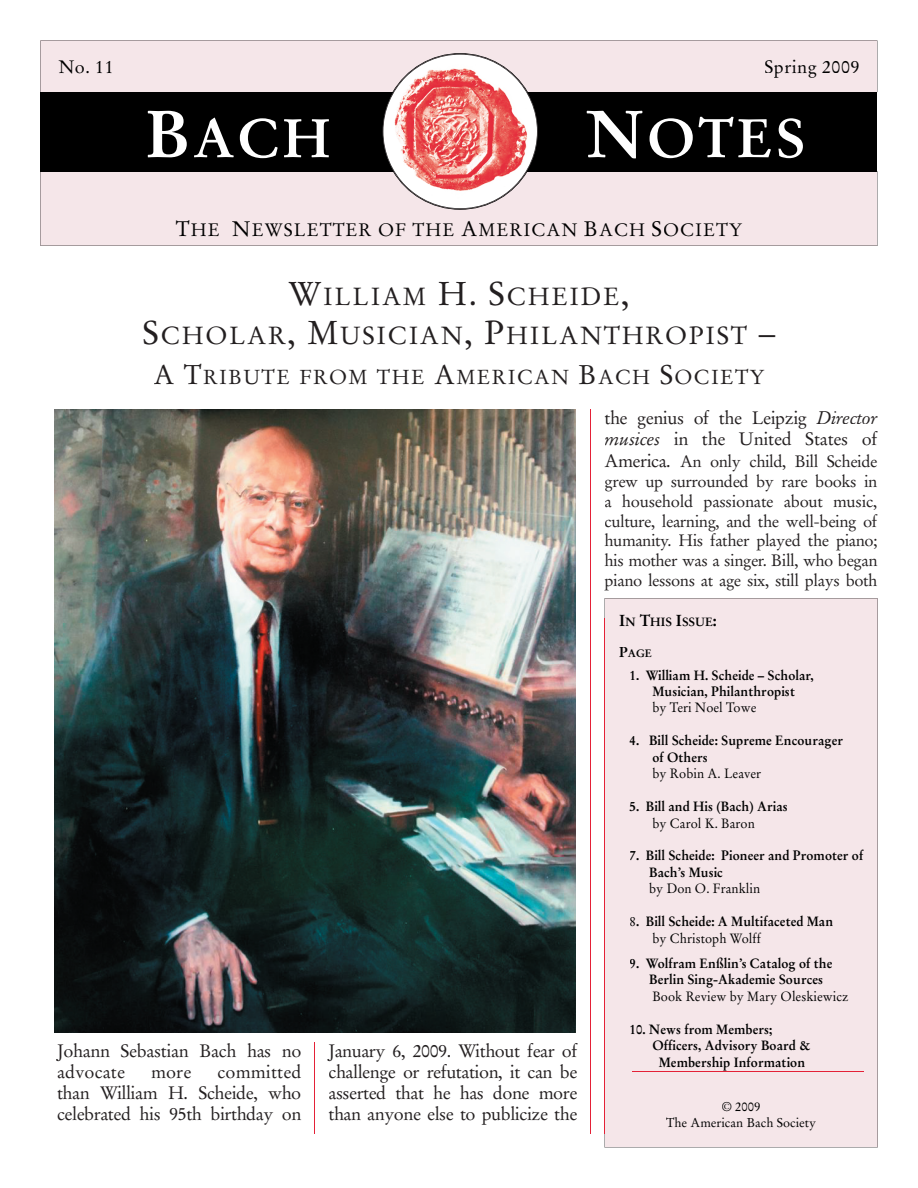
<style>
.page{position:relative;width:918px;height:1188px;background:#fff}
.page>*{position:absolute;margin:0;border:0;box-sizing:border-box;transform-origin:0 0}
.t1{font:700 54px "Stempel Garamond";letter-spacing:.05em;color:#fff}
.t2{font:24.75px/39.6px "Stempel Garamond";letter-spacing:.065em;color:#231f20;text-align:center}
.t3{font:20.25px "Stempel Garamond";letter-spacing:.065em;color:#231f20}
.t4{font:18px/21px "Stempel Garamond";letter-spacing:-.025em;color:#231f20}
.t5{font:18px "Stempel Garamond";letter-spacing:.055em;color:#000}
.t6{font:18px "Stempel Garamond";letter-spacing:.025em;color:#000}
.t7{font:16.5px/20px "Stempel Garamond";letter-spacing:-.025em;color:#231f20;text-align:justify}
.t8{font:700 13.5px/16.5px "Stempel Garamond";letter-spacing:.005em;color:#000;scale:.95 1}
.t9{font:13.5px "Stempel Garamond";letter-spacing:.005em;color:#000;scale:.95 1}
.t10{font:12.75px/15.9px "Stempel Garamond";color:#000;text-align:center}
.t11{font:700 12px "Stempel Garamond";color:#000}
.t12{font:700 10.8px "Stempel Garamond";color:#000}
.s1{font-size:66px}
.s2{font-size:21px}
.s3{font-size:33px}
.s4{font-size:27px}
.s5{font-style:italic}
.s6{font-size:18px}
.s7{font-size:15.9px}
.s8{font-size:14.4px}
.s9{font-weight:400}
</style>
<div class="page">
<div style="left:41px;top:41px;width:836px;height:205px;background:#f5e6e9"></div>
<div style="left:40px;top:92px;width:838px;height:79px;background:#000"></div>
<svg style="left:382px;top:53px;width:157px;height:157px"></svg>
<img style="left:383px;top:54px;width:155px;height:155px">
<div style="left:765px;top:60px;width:8px;height:13px;background:#f5e6e9"></div>
<div style="left:774px;top:59px;width:42px;height:18px;background:#f5e6e9"></div>
<div style="left:817px;top:60px;width:42px;height:13px;background:#f5e6e9"></div>
<div style="left:59px;top:60px;width:53px;height:13px;background:#f5e6e9"></div>
<div style="left:176px;top:220px;width:13px;height:16px;background:#f5e6e9"></div>
<div style="left:192px;top:223px;width:34px;height:13px;background:#f5e6e9"></div>
<div style="left:232px;top:221px;width:18px;height:16px;background:#f5e6e9"></div>
<div style="left:252px;top:222px;width:204px;height:14px;background:#f5e6e9"></div>
<div style="left:462px;top:221px;width:15px;height:15px;background:#f5e6e9"></div>
<div style="left:479px;top:223px;width:100px;height:14px;background:#f5e6e9"></div>
<div style="left:585px;top:221px;width:12px;height:15px;background:#f5e6e9"></div>
<div style="left:600px;top:223px;width:46px;height:13px;background:#f5e6e9"></div>
<div style="left:652px;top:221px;width:9px;height:15px;background:#f5e6e9"></div>
<div style="left:664px;top:222px;width:79px;height:14px;background:#f5e6e9"></div>
<div style="left:605px;top:598px;width:273px;height:549px;background:#f5e6e9"></div>
<hr style="left:632px;top:1072px;width:232px;height:1px;background:#e42137">
<hr style="left:315px;top:1042px;width:1px;height:92px;background:#e42137">
<hr style="left:604px;top:618px;width:1px;height:516px;background:#e42137">
<hr style="left:631px;top:670px;width:4px;height:10px;background:#f5e6e9">
<div style="left:646px;top:669px;width:171px;height:13px;background:#f5e6e9"></div>
<div style="left:630px;top:685px;width:165px;height:15px;background:#f5e6e9"></div>
<div style="left:630px;top:702px;width:126px;height:14px;background:#f5e6e9"></div>
<div style="left:630px;top:736px;width:5px;height:9px;background:#f5e6e9"></div>
<div style="left:649px;top:735px;width:194px;height:14px;background:#f5e6e9"></div>
<div style="left:630px;top:751px;width:77px;height:11px;background:#f5e6e9"></div>
<div style="left:630px;top:768px;width:91px;height:14px;background:#f5e6e9"></div>
<div style="left:725px;top:769px;width:36px;height:9px;background:#f5e6e9"></div>
<div style="left:630px;top:802px;width:5px;height:9px;background:#f5e6e9"></div>
<div style="left:646px;top:801px;width:141px;height:13px;background:#f5e6e9"></div>
<div style="left:653px;top:817px;width:102px;height:14px;background:#f5e6e9"></div>
<div style="left:630px;top:851px;width:6px;height:10px;background:#f5e6e9"></div>
<div style="left:646px;top:850px;width:218px;height:11px;background:#f5e6e9"></div>
<div style="left:630px;top:866px;width:93px;height:11px;background:#f5e6e9"></div>
<div style="left:650px;top:883px;width:27px;height:14px;background:#f5e6e9"></div>
<div style="left:678px;top:883px;width:82px;height:11px;background:#f5e6e9"></div>
<div style="left:630px;top:917px;width:5px;height:9px;background:#f5e6e9"></div>
<div style="left:646px;top:916px;width:82px;height:10px;background:#f5e6e9"></div>
<div style="left:728px;top:916px;width:76px;height:10px;background:#f5e6e9"></div>
<div style="left:807px;top:917px;width:26px;height:9px;background:#f5e6e9"></div>
<div style="left:653px;top:932px;width:108px;height:14px;background:#f5e6e9"></div>
<div style="left:630px;top:959px;width:13px;height:9px;background:#f5e6e9"></div>
<div style="left:646px;top:958px;width:186px;height:14px;background:#f5e6e9"></div>
<div style="left:630px;top:974px;width:170px;height:14px;background:#f5e6e9"></div>
<div style="left:801px;top:978px;width:22px;height:7px;background:#f5e6e9"></div>
<div style="left:630px;top:990px;width:147px;height:15px;background:#f5e6e9"></div>
<div style="left:781px;top:990px;width:67px;height:11px;background:#f5e6e9"></div>
<div style="left:631px;top:1023px;width:141px;height:13px;background:#f5e6e9"></div>
<div style="left:653px;top:1040px;width:207px;height:14px;background:#f5e6e9"></div>
<div style="left:630px;top:1056px;width:175px;height:14px;background:#f5e6e9"></div>
<img style="left:55px;top:409px;width:520px;height:623px">
<hr style="left:590px;top:410px;width:1px;height:724px;background:#e42137">
<h3 class="t5" style="left:58px;top:56px;width:57px">No. 11</h3>
<h3 class="t6" style="left:764px;top:56px;width:97px">Spring 2009</h3>
<h1 class="t1" style="left:146px;top:105px;width:186px"><span class="s1">B</span>ACH</h1>
<h1 class="t1" style="left:585px;top:105px;width:222px"><span class="s1">N</span>OTES</h1>
<h3 class="t5" style="left:176px;top:219px;width:568px"><span class="s2">T</span>HE <span class="s2">N</span>EWSLETTER OF THE <span class="s2">A</span>MERICAN <span class="s2">B</span>ACH <span class="s2">S</span>OCIETY</h3>
<h2 class="t2" style="left:143px;top:277px;width:634px"><span class="s3">W</span>ILLIAM <span class="s3">H. S</span>CHEIDE<span class="s3">,<br>S</span>CHOLAR<span class="s3">, M</span>USICIAN<span class="s3">, P</span>HILANTHROPIST <span class="s3">–</span></h2>
<h3 class="t3" style="left:153px;top:365px;width:613px"><span class="s4">A T</span>RIBUTE FROM THE <span class="s4">A</span>MERICAN <span class="s4">B</span>ACH <span class="s4">S</span>OCIETY</h3>
<h3 class="t4" style="left:604px;top:407px;width:275px;line-height:21.8px">the genius of the Leipzig <span class="s5">Director musices</span> in the United States of</h3>
<p class="t7" style="left:604px;top:451px;width:275px"><span class="s6">America.</span> An only child, Bill Scheide grew up surrounded by rare books in a household passionate about music, culture, learning, and the well-being of humanity. His father played the piano; his mother was a singer. Bill, who began piano lessons at age six, still plays both</p>
<h3 class="t4" style="left:57px;top:1041px;width:246px">Johann Sebastian Bach has no advocate</h3>
<h3 class="t4" style="left:57px;top:1062px;width:246px;text-align:justify;text-indent:160px">committed than William H. Scheide, who celebrated his 95th birthday on</h3>
<h3 class="t4" style="left:151px;top:1062px;width:42px">more</h3>
<h3 class="t4" style="left:328px;top:1041px;width:250px;text-align:justify">January 6, 2009. Without fear of challenge or refutation, it can be asserted that he has done more than anyone else to publicize the</h3>
<p class="t11" style="left:619px;top:614px;width:99px"><span class="s7">I</span>N <span class="s7">T</span>HIS <span class="s7">I</span>SSUE<span class="s7">:</span></p>
<p class="t12" style="left:619px;top:647px;width:34px"><span class="s8">P</span>AGE</p>
<p class="t8" style="left:630px;top:667px;width:195px;text-align:center">1. William H. Scheide – Scholar,<br>Musician, Philanthropist</p>
<p class="t9" style="left:652px;top:700px;width:111px">by Teri Noel Towe</p>
<p class="t8" style="left:652px;top:732px;width:202px;text-indent:-23px">4. Bill Scheide: Supreme Encourager of Others</p>
<p class="t9" style="left:652px;top:765px;width:116px">by Robin A. Leaver</p>
<p class="t8" style="left:630px;top:798px;width:168px">5. Bill and His (Bach) Arias</p>
<p class="t9" style="left:652px;top:815px;width:109px">by Carol K. Baron</p>
<p class="t8" style="left:649px;top:847px;width:227px;text-indent:-20px">7. Bill Scheide: Pioneer and Promoter of<br>Bach’s Music</p>
<p class="t9" style="left:649px;top:881px;width:118px">by Don O. Franklin</p>
<p class="t8" style="left:652px;top:913px;width:192px;text-indent:-23px"><span class="s9">8</span>. Bill Scheide: A Multifaceted Man <span class="s9">by Christoph Wolff</span></p>
<p class="t8" style="left:649px;top:955px;width:194px;text-indent:-20px">9. Wolfram Enßlin’s Catalog of the<br>Berlin Sing-Akademie Sources</p>
<p class="t9" style="left:652px;top:988px;width:208px">Book Review by Mary Oleskiewicz</p>
<p class="t8" style="left:630px;top:1021px;width:152px">10. News from Members;</p>
<p class="t8" style="left:652px;top:1037px;width:168px">Officers, Advisory Board &amp;</p>
<p class="t8" style="left:659px;top:1054px;width:156px">Membership Information</p>
<p class="t10" style="left:666px;top:1099px;width:152px">© 2009<br>The American Bach Society</p>
</div>
